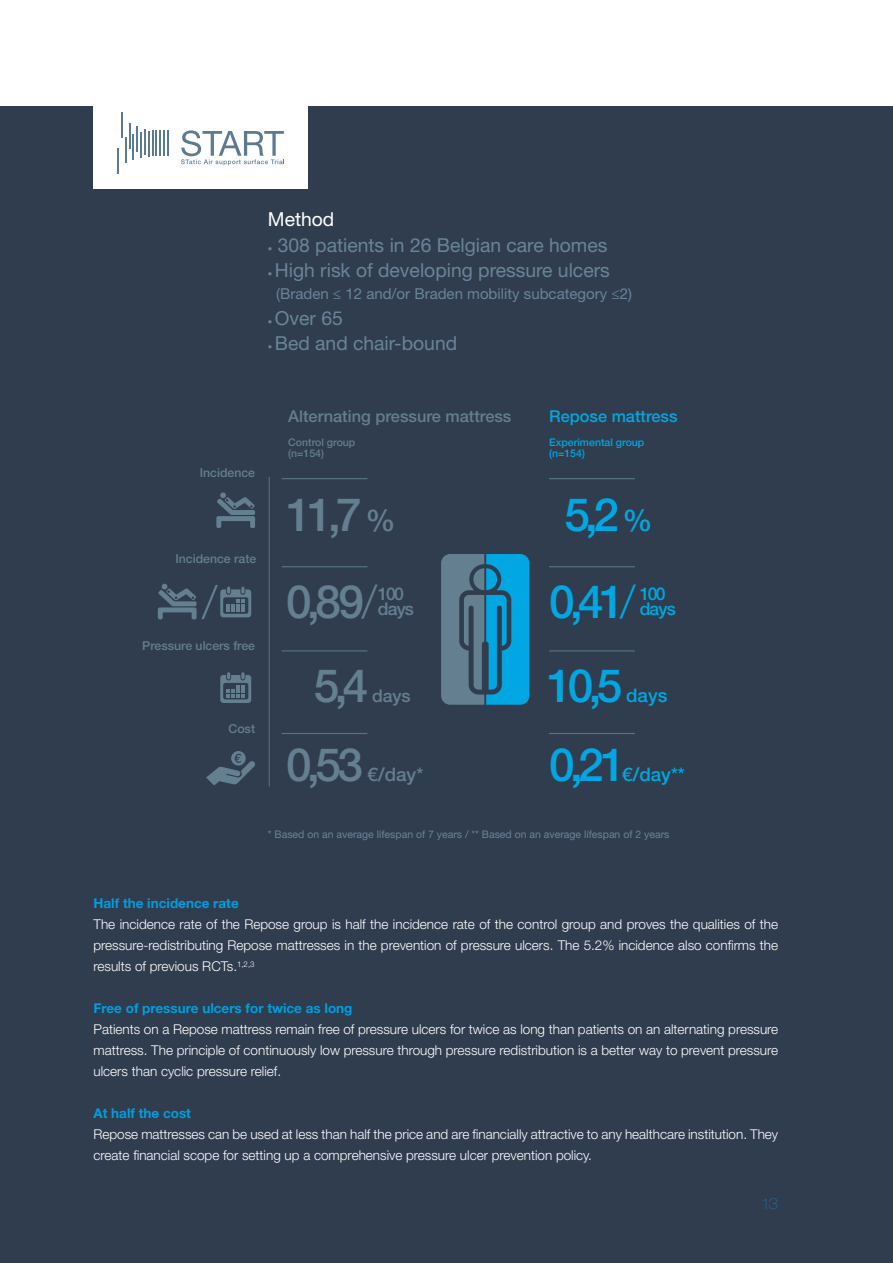
<style>
.page{position:relative;width:893px;height:1263px;background:#fff}
.page>*{position:absolute;margin:0;border:0;box-sizing:border-box;transform-origin:0 0}
.t1{font:500 45.9px "Helvetica Neue LT Std";color:#637f90}
.t2{font:500 45.9px "Helvetica Neue LT Std";color:#00a7e2}
.t3{font:19.35px "Helvetica Neue LT Std";color:#688599}
.t4{font:19.35px "Helvetica Neue LT Std";color:#fff}
.t5{font:500 18.75px "Helvetica Neue LT Std";color:#00a7e2}
.t6{font:500 18.75px "Helvetica Neue LT Std";color:#637f90}
.t7{font:500 17.55px/15.3px "Helvetica Neue LT Std";letter-spacing:-.05em;color:#637f90}
.t8{font:500 17.55px/15.3px "Helvetica Neue LT Std";letter-spacing:-.05em;color:#00a7e2}
.t9{font:500 16.35px "Helvetica Neue LT Std";color:#637f90}
.t10{font:500 16.35px "Helvetica Neue LT Std";color:#00a7e2}
.t11{font:15px "Helvetica Neue LT Std";color:#688599}
.t12{font:100 expanded 15px "Helvetica Neue LT Pro";color:#296699}
.t13{font:300 13.5px/21px "Helvetica Neue LT Std";color:#fff;text-align:justify}
.t14{font:700 13.5px "Helvetica Neue LT Std";color:#009edf}
.t15{font:500 12.3px "Helvetica Neue LT Std";color:#637f90}
.t16{font:10.5px "Helvetica Neue LT Std";color:#688599}
.t17{font:500 10.5px/10.5px "Helvetica Neue LT Std";color:#00a7e2}
.t18{font:500 10.5px/10.5px "Helvetica Neue LT Std";color:#637f90}
.s1{font-size:9px}
.s2{font-size:30.15px}
.s3{font-weight:300}
</style>
<div class="page">
<div style="left:0;top:106px;width:893px;height:1157px;background:#303d4e"></div>
<svg style="left:441px;top:554px;width:88px;height:151px"></svg>
<hr style="left:282px;top:478px;width:85px;height:1px;background:#567486">
<hr style="left:549px;top:478px;width:86px;height:1px;background:#567486">
<hr style="left:282px;top:650px;width:85px;height:1px;background:#567486">
<hr style="left:549px;top:650px;width:86px;height:1px;background:#567486">
<hr style="left:282px;top:566px;width:85px;height:1px;background:#567486">
<hr style="left:549px;top:566px;width:86px;height:1px;background:#567486">
<hr style="left:282px;top:733px;width:85px;height:1px;background:#567486">
<hr style="left:549px;top:733px;width:86px;height:1px;background:#567486">
<hr style="left:269px;top:477px;width:1px;height:309px;background:#567486">
<svg style="left:220px;top:672px;width:31px;height:31px"></svg>
<svg style="left:216px;top:492px;width:39px;height:36px"></svg>
<svg style="left:158px;top:584px;width:93px;height:35px"></svg>
<svg style="left:206px;top:751px;width:49px;height:34px"></svg>
<div style="left:94px;top:98px;width:214px;height:91px;background:#fff"></div>
<hr style="left:167px;top:130px;width:2px;height:26px;background:#5c7b8f">
<hr style="left:163px;top:130px;width:2px;height:26px;background:#5c7b8f">
<hr style="left:159px;top:130px;width:2px;height:26px;background:#5c7b8f">
<hr style="left:155px;top:130px;width:2px;height:26px;background:#5c7b8f">
<svg style="left:152px;top:130px;width:1px;height:26px"></svg>
<hr style="left:148px;top:131px;width:2px;height:26px;background:#5c7b8f">
<hr style="left:144px;top:129px;width:2px;height:26px;background:#5c7b8f">
<hr style="left:140px;top:132px;width:2px;height:26px;background:#5c7b8f">
<hr style="left:136px;top:126px;width:2px;height:26px;background:#5c7b8f">
<hr style="left:129px;top:123px;width:2px;height:26px;background:#5c7b8f">
<hr style="left:121px;top:112px;width:2px;height:26px;background:#5c7b8f">
<hr style="left:132px;top:134px;width:2px;height:26px;background:#5c7b8f">
<hr style="left:125px;top:137px;width:2px;height:26px;background:#5c7b8f">
<hr style="left:117px;top:148px;width:2px;height:26px;background:#5c7b8f">
<svg style="left:181px;top:130px;width:103px;height:35px"></svg>
<h2 class="t4" style="left:268px;top:208px;width:68px">Method</h2>
<h2 class="t3" style="left:268px;top:233px;width:341px"><span class="s1">•</span> 308 patients in 26 Belgian care homes</h2>
<h2 class="t3" style="left:268px;top:258px;width:343px"><span class="s1">•</span> High risk of developing pressure ulcers</h2>
<p class="t11" style="left:276px;top:285px;width:357px">(Braden ≤ 12 and/or Braden mobility subcategory ≤2)</p>
<h2 class="t3" style="left:268px;top:306px;width:76px"><span class="s1">•</span> Over 65</h2>
<h2 class="t3" style="left:268px;top:331px;width:191px"><span class="s1">•</span> Bed and chair-bound</h2>
<p class="t15" style="left:200px;top:465px;width:57px">Incidence</p>
<p class="t15" style="left:175px;top:551px;width:82px">Incidence rate</p>
<p class="t15" style="left:142px;top:638px;width:114px">Pressure ulcers free</p>
<p class="t15" style="left:228px;top:721px;width:28px">Cost</p>
<p class="t9" style="left:288px;top:406px;width:225px">Alternating pressure mattress</p>
<p class="t18" style="left:288px;top:437px;width:69px">Control group (n=154)</p>
<p class="t10" style="left:549px;top:406px;width:130px">Repose mattress</p>
<p class="t17" style="left:549px;top:437px;width:97px">Experimental group (n=154)</p>
<h1 class="t1" style="left:286px;top:487px;width:111px">11,7 <span class="s2">%</span></h1>
<h1 class="t2" style="left:564px;top:487px;width:90px">5,2 <span class="s2">%</span></h1>
<h1 class="t1" style="left:286px;top:575px;width:92px">0,89<span class="s3">/</span></h1>
<p class="t7" style="left:378px;top:586px;width:38px">100 days</p>
<h1 class="t2" style="left:549px;top:575px;width:88px">0,41<span class="s3">/</span></h1>
<p class="t8" style="left:640px;top:586px;width:38px">100 days</p>
<h1 class="t1" style="left:314px;top:658px;width:56px">5,4</h1>
<p class="t7" style="left:372px;top:687px;width:40px">days</p>
<h1 class="t2" style="left:547px;top:658px;width:77px">10,5</h1>
<h3 class="t5" style="left:626px;top:684px;width:43px">days</h3>
<h1 class="t1" style="left:286px;top:737px;width:78px">0,53</h1>
<h3 class="t6" style="left:368px;top:763px;width:57px">€/day*</h3>
<h1 class="t2" style="left:549px;top:737px;width:78px">0,21</h1>
<h3 class="t5" style="left:622px;top:763px;width:64px">€/day**</h3>
<p class="t16" style="left:268px;top:828px;width:403px">* Based on an average lifespan of 7 years / ** Based on an average lifespan of 2 years</p>
<p class="t14" style="left:94px;top:895px;width:147px">Half the incidence rate</p>
<p class="t13" style="left:94px;top:914px;width:686px">The incidence rate of the Repose group is half the incidence rate of the control group and proves the qualities of the pressure-redistributing Repose mattresses in the prevention of pressure ulcers. The 5.2% incidence also confirms the results of previous RCTs.<sup>1,2,3</sup></p>
<p class="t14" style="left:94px;top:1000px;width:260px">Free of pressure ulcers for twice as long</p>
<p class="t13" style="left:94px;top:1019px;width:686px">Patients on a Repose mattress remain free of pressure ulcers for twice as long than patients on an alternating pressure mattress. The principle of continuously low pressure through pressure redistribution is a better way to prevent pressure ulcers than cyclic pressure relief.</p>
<p class="t14" style="left:94px;top:1105px;width:99px">At half the cost</p>
<p class="t13" style="left:94px;top:1124px;width:686px">Repose mattresses can be used at less than half the price and are financially attractive to any healthcare institution. They create financial scope for setting up a comprehensive pressure ulcer prevention policy.</p>
<p class="t12" style="left:762px;top:1195px;width:18px">13</p>
</div>
